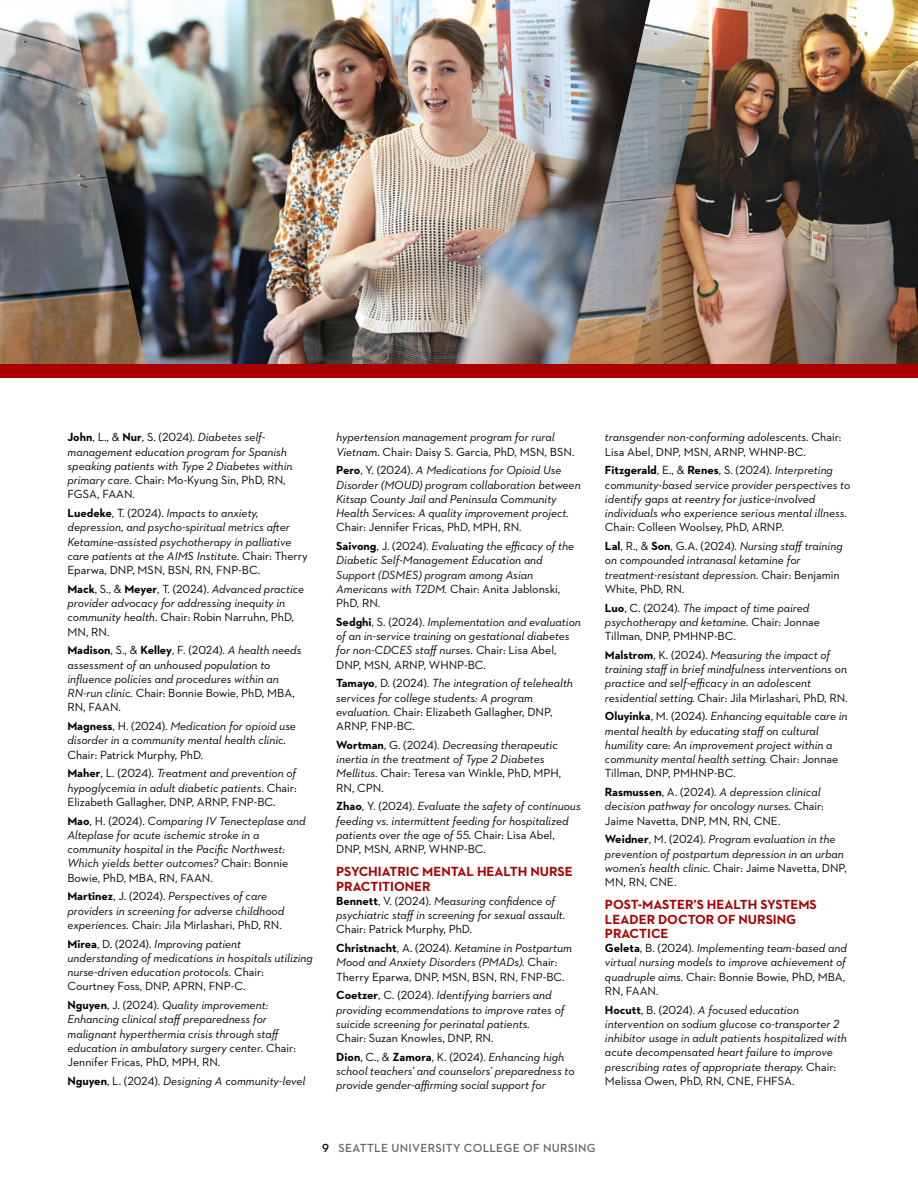
<style>
.page{position:relative;width:918px;height:1188px;background:#fff}
.page>*{position:absolute;margin:0;border:0;box-sizing:border-box;transform-origin:0 0}
.Publication_Title{font:700 13.5px/14.2px "Neutraface 2 Text";color:#a00}
.Publications{font:italic 12px/14.2px "Neutraface 2 Text";color:#000}
.Publications-2{font:12px/14.2px "Neutraface 2 Text";color:#000}
.t1{font:600 12px "Neutraface 2 Text";letter-spacing:.025em;color:#636466}
.s1{font-weight:700;font-style:normal}
.s2{font-style:normal}
.s3{font-weight:700}
.s4{font-style:italic}
.s5{color:#000}
</style>
<div class="page">
<img style="left:148px;top:0;width:416px;height:364px">
<img style="left:0;top:0;width:148px;height:364px">
<img style="left:719px;top:0;width:199px;height:364px">
<img style="left:564px;top:0;width:155px;height:364px">
<div style="left:0;top:364px;width:918px;height:14px;background:#a00"></div>
<p class="Publications" style="left:68px;top:430px;width:226px"><span class="s1">John</span><span class="s2">, L., &amp;</span> <span class="s1">Nur</span><span class="s2">, S. (2024).</span> Diabetes self&shy;management education program for Spanish speaking patients with Type 2 Diabetes within primary care. <span class="s2">Chair: Mo-Kyung Sin, PhD, RN, FGSA, FAAN.</span></p>
<p class="Publications" style="left:68px;top:506px;width:242px"><span class="s1">Luedeke</span><span class="s2">, T. (2024).</span> Impacts to anxiety, depression, and psycho-spiritual metrics after Ketamine-assisted psychotherapy in palliative care patients at the AIMS Institute. <span class="s2">Chair: Therry Eparwa, DNP, MSN, BSN, RN, FNP-BC.</span></p>
<p class="Publications" style="left:68px;top:581px;width:238px"><span class="s1">Mack</span><span class="s2">, S., &amp;</span> <span class="s1">Meyer</span><span class="s2">, T. (2024).</span> Advanced practice provider advocacy for addressing inequity in community health. <span class="s2">Chair: Robin Narruhn, PhD, MN, RN.</span></p>
<p class="Publications" style="left:68px;top:643px;width:236px"><span class="s1">Madison</span><span class="s2">, S., &amp;</span> <span class="s1">Kelley</span><span class="s2">, F. (2024).</span> A health needs assessment of an unhoused population to influence policies and procedures within an RN-run clinic. <span class="s2">Chair: Bonnie Bowie, PhD, MBA, RN, FAAN.</span></p>
<p class="Publications" style="left:68px;top:719px;width:230px"><span class="s1">Magness</span><span class="s2">, H. (2024).</span> Medication for opioid use disorder in a community mental health clinic.<br><span class="s2">Chair: Patrick Murphy, PhD.</span></p>
<p class="Publications" style="left:68px;top:766px;width:231px;text-align:justify"><span class="s1">Maher</span><span class="s2">, L. (2024).</span> Treatment and prevention of hypoglycemia in adult diabetic patients. <span class="s2">Chair:<br>Elizabeth Gallagher, DNP, ARNP, FNP-BC.</span></p>
<p class="Publications" style="left:68px;top:813px;width:240px"><span class="s1">Mao</span><span class="s2">, H. (2024).</span> Comparing IV Tenecteplase and Alteplase for acute ischemic stroke in a community hospital in the Pacific Northwest:<br>Which yields better outcomes? <span class="s2">Chair: Bonnie Bowie, PhD, MBA, RN, FAAN.</span></p>
<p class="Publications" style="left:68px;top:889px;width:218px"><span class="s1">Martinez</span><span class="s2">, J. (2024).</span> Perspectives of care providers in screening for adverse childhood experiences. <span class="s2">Chair: Jila Mirlashari, PhD, RN.</span></p>
<p class="Publications" style="left:68px;top:936px;width:247px"><span class="s1">Mirea</span><span class="s2">, D. (2024).</span> Improving patient understanding of medications in hospitals utilizing nurse-driven education protocols. <span class="s2">Chair:<br>Courtney Foss, DNP, APRN, FNP-C.</span></p>
<p class="Publications" style="left:68px;top:998px;width:230px"><span class="s1">Nguyen</span><span class="s2">, J. (2024).</span> Quality improvement:<br>Enhancing clinical staff preparedness for malignant hyperthermia crisis through staff education in ambulatory surgery center<span class="s2">. Chair:<br>Jennifer Fricas, PhD, MPH, RN.</span></p>
<p class="Publications" style="left:68px;top:1073px;width:239px"><span class="s1">Nguyen</span><span class="s2">, L. (2024).</span> Designing A community-level</p>
<p class="Publications" style="left:336px;top:430px;width:240px">hypertension management program for rural<br>Vietnam<span class="s2">. Chair: Daisy S. Garcia, PhD, MSN, BSN.</span></p>
<p class="Publications" style="left:336px;top:463px;width:246px"><span class="s1">Pero</span><span class="s2">, Y. (2024).</span> A Medications for Opioid Use Disorder (MOUD) program collaboration between Kitsap County Jail and Peninsula Community Health Services: A quality improvement project.<br><span class="s2">Chair: Jennifer Fricas, PhD, MPH, RN.</span></p>
<p class="Publications" style="left:336px;top:539px;width:240px"><span class="s1">Saivong</span><span class="s2">, J. (2024).</span> Evaluating the efficacy of the Diabetic Self-Management Education and Support (DSMES) program among Asian Americans with T2DM. <span class="s2">Chair: Anita Jablonski, PhD, RN.</span></p>
<p class="Publications" style="left:336px;top:614px;width:246px"><span class="s1">Sedghi</span><span class="s2">, S. (2024).</span> Implementation and evaluation of an in-service training on gestational diabetes for non-CDCES staff nurses. <span class="s2">Chair: Lisa Abel, DNP, MSN, ARNP, WHNP-BC.</span></p>
<p class="Publications" style="left:336px;top:676px;width:238px"><span class="s1">Tamayo</span><span class="s2">, D. (2024).</span> The integration of telehealth services for college students: A program evaluation. <span class="s2">Chair: Elizabeth Gallagher, DNP, ARNP, FNP-BC.</span></p>
<p class="Publications" style="left:336px;top:737px;width:227px"><span class="s1">Wortman</span><span class="s2">, G. (2024).</span> Decreasing therapeutic inertia in the treatment of Type 2 Diabetes Mellitus. <span class="s2">Chair: Teresa van Winkle, PhD, MPH, RN, CPN.</span></p>
<p class="Publications" style="left:336px;top:799px;width:246px"><span class="s1">Zhao</span><span class="s2">, Y. (2024).</span> Evaluate the safety of continuous feeding vs. intermittent feeding for hospitalized patients over the age of 55. <span class="s2">Chair: Lisa Abel, DNP, MSN, ARNP, WHNP-BC.</span></p>
<p class="Publication_Title" style="left:336px;top:865px;width:238px">PSYCHIATRIC MENTAL HEALTH NURSE<br>PRACTITIONER</p>
<p class="Publications" style="left:336px;top:893px;width:231px"><span class="s1">Bennett</span><span class="s2">, V. (2024).</span> Measuring confidence of psychiatric staff in screening for sexual assault.<br><span class="s2">Chair: Patrick Murphy, PhD.</span></p>
<p class="Publications-2" style="left:336px;top:941px;width:237px"><span class="s3">Christnacht</span>, A. (2024). <span class="s4">Ketamine in Postpartum<br>Mood and Anxiety Disorders (PMADs).</span> Chair:<br>Therry Eparwa, DNP, MSN, BSN, RN, FNP-BC.</p>
<p class="Publications" style="left:336px;top:988px;width:230px"><span class="s1">Coetzer</span><span class="s2">, C. (2024).</span> Identifying barriers and providing ecommendations to improve rates of suicide screening for perinatal patients.<br><span class="s2">Chair: Suzan Knowles, DNP, RN.</span></p>
<p class="Publications" style="left:336px;top:1049px;width:240px"><span class="s1">Dion</span><span class="s2">, C., &amp;</span> <span class="s1">Zamora</span><span class="s2">, K. (2024).</span> Enhancing high school teachers’ and counselors’ preparedness to provide gender-affirming social support for</p>
<p class="Publications" style="left:605px;top:430px;width:238px">transgender non-conforming adolescents. <span class="s2">Chair:<br>Lisa Abel, DNP, MSN, ARNP, WHNP-BC.</span></p>
<p class="Publications" style="left:605px;top:463px;width:247px"><span class="s1">Fitzgerald</span><span class="s2">, E., &amp;</span> <span class="s1">Renes</span><span class="s2">, S. (2024).</span> Interpreting community-based service provider perspectives to identify gaps at reentry for justice-involved individuals who experience serious mental illness.<br><span class="s2">Chair: Colleen Woolsey, PhD, ARNP.</span></p>
<p class="Publications" style="left:605px;top:539px;width:239px"><span class="s1">Lal</span><span class="s2">, R., &amp;</span> <span class="s1">Son</span><span class="s2">, G.A. (2024).</span> Nursing staff training on compounded intranasal ketamine for treatment-resistant depression. <span class="s2">Chair: Benjamin White, PhD, RN.</span></p>
<p class="Publications" style="left:605px;top:600px;width:217px"><span class="s1">Luo</span><span class="s2">, C. (2024).</span> The impact of time paired psychotherapy and ketamine. <span class="s2">Chair: Jonnae<br>Tillman, DNP, PMHNP-BC.</span></p>
<p class="Publications" style="left:605px;top:647px;width:244px"><span class="s1">Malstrom</span><span class="s2">, K. (2024).</span> Measuring the impact of training staff in brief mindfulness interventions on practice and self-efficacy in an adolescent residential setting. <span class="s2">Chair: Jila Mirlashari, PhD, RN.</span></p>
<p class="Publications" style="left:605px;top:709px;width:244px"><span class="s1">Oluyinka</span><span class="s2">, M. (2024).</span> Enhancing equitable care in mental health by educating staff on cultural humility care: An improvement project within a community mental health setting. <span class="s2">Chair: Jonnae Tillman, DNP, PMHNP-BC.</span></p>
<p class="Publications" style="left:605px;top:785px;width:220px"><span class="s1">Rasmussen</span><span class="s2">, A. (2024).</span> A depression clinical decision pathway for oncology nurses. <span class="s2">Chair:<br>Jaime Navetta, DNP, MN, RN, CNE.</span></p>
<p class="Publications" style="left:605px;top:832px;width:243px"><span class="s1">Weidner</span><span class="s2">, M. (2024).</span> Program evaluation in the prevention of postpartum depression in an urban women’s health clinic. <span class="s2">Chair: Jaime Navetta, DNP, MN, RN, CNE.</span></p>
<p class="Publication_Title" style="left:605px;top:898px;width:213px">POST-MASTER’S HEALTH SYSTEMS<br>LEADER DOCTOR OF NURSING<br>PRACTICE</p>
<p class="Publications" style="left:605px;top:941px;width:243px"><span class="s1">Geleta</span><span class="s2">, B. (2024).</span> Implementing team-based and virtual nursing models to improve achievement of quadruple aims. <span class="s2">Chair: Bonnie Bowie, PhD, MBA, RN, FAAN.</span></p>
<p class="Publications" style="left:605px;top:1002px;width:244px"><span class="s1">Hocutt</span><span class="s2">, B. (2024).</span> A focused education intervention on sodium glucose co-transporter 2 inhibitor usage in adult patients hospitalized with acute decompensated heart failure to improve prescribing rates of appropriate therapy. <span class="s2">Chair:<br>Melissa Owen, PhD, RN, CNE, FHFSA.</span></p>
<p class="t1" style="left:322px;top:1141px;width:275px"><span class="s5">9</span> SEATTLE UNIVERSITY COLLEGE OF NURSING</p>
</div>
